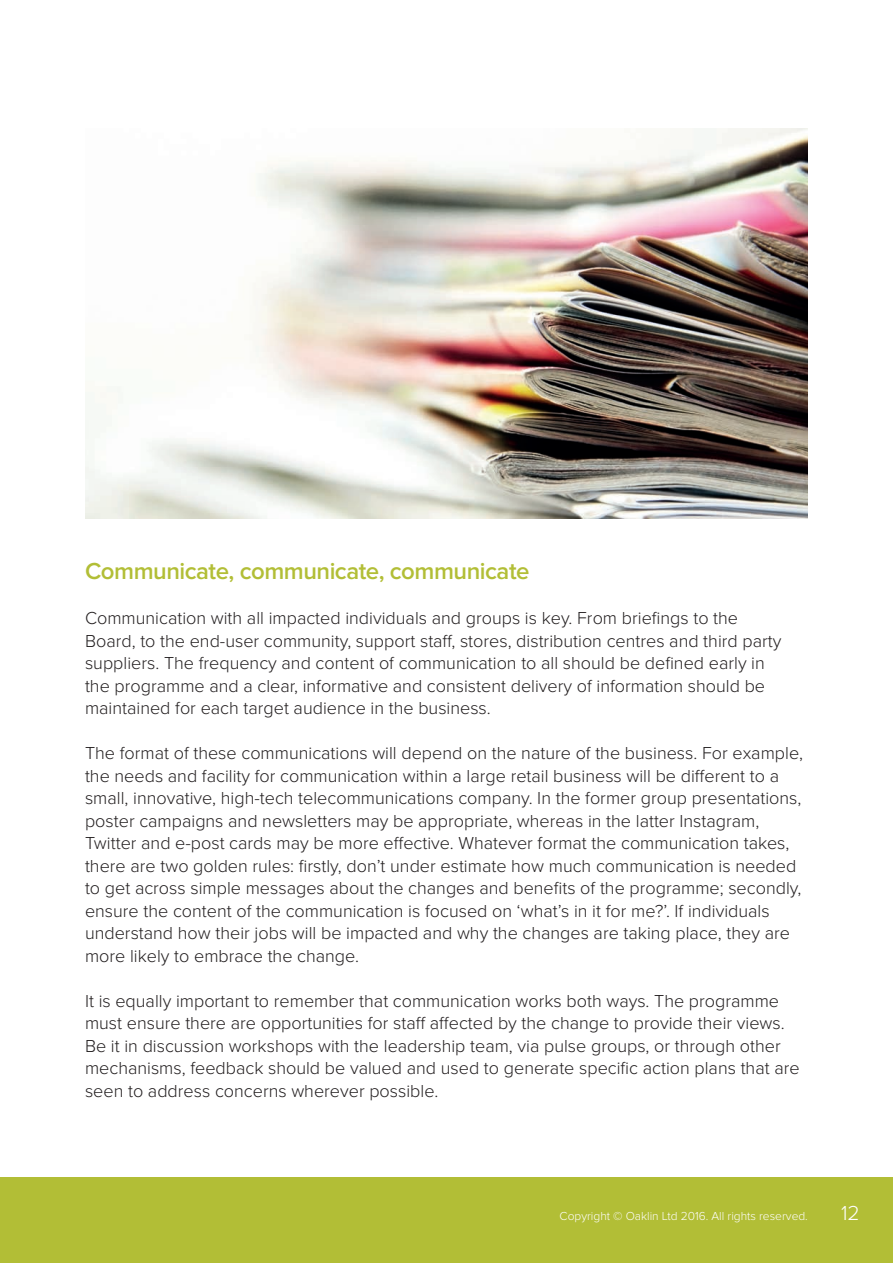
<style>
.page{position:relative;width:893px;height:1263px;background:#fff}
.page>*{position:absolute;margin:0;border:0;box-sizing:border-box;transform-origin:0 0}
.t1{font:600 24px "Proxima Nova";letter-spacing:-.02em;color:#b2be36}
.t2{font:300 21px "Proxima Nova";color:#fff}
.t3{font:300 18px/22.5px "Proxima Nova";color:#231f20}
.t4{font:300 12px "Proxima Nova";color:#fff}
</style>
<div class="page">
<div style="left:0;top:1178px;width:893px;height:85px;background:#b2be36"></div>
<img style="left:85px;top:129px;width:723px;height:390px">
<h1 class="t1" style="left:85px;top:557px;width:446px">Communicate, communicate, communicate</h1>
<p class="t3" style="left:85px;top:607px;width:698px">Communication with all impacted individuals and groups is key. From briefings to the Board, to the end-user community, support staff, stores, distribution centres and third party suppliers. The frequency and content of communication to all should be defined early in the programme and a clear, informative and consistent delivery of information should be maintained for each target audience in the business.</p>
<p class="t3" style="left:85px;top:742px;width:719px">The format of these communications will depend on the nature of the business. For example, the needs and facility for communication within a large retail business will be different to a small, innovative, high-tech telecommunications company. In the former group presentations, poster campaigns and newsletters may be appropriate, whereas in the latter Instagram, Twitter and e-post cards may be more effective. Whatever format the communication takes, there are two golden rules: firstly, don’t under estimate how much communication is needed to get across simple messages about the changes and benefits of the programme; secondly, ensure the content of the communication is focused on ‘what’s in it for me?’. If individuals understand how their jobs will be impacted and why the changes are taking place, they are more likely to embrace the change.</p>
<p class="t3" style="left:85px;top:990px;width:716px">It is equally important to remember that communication works both ways. The programme must ensure there are opportunities for staff affected by the change to provide their views.<br>Be it in discussion workshops with the leadership team, via pulse groups, or through other mechanisms, feedback should be valued and used to generate specific action plans that are seen to address concerns wherever possible.</p>
<p class="t4" style="left:560px;top:1209px;width:250px">Copyright © Oaklin Ltd 2016. All rights reserved.</p>
<p class="t2" style="left:841px;top:1201px;width:20px">12</p>
</div>
